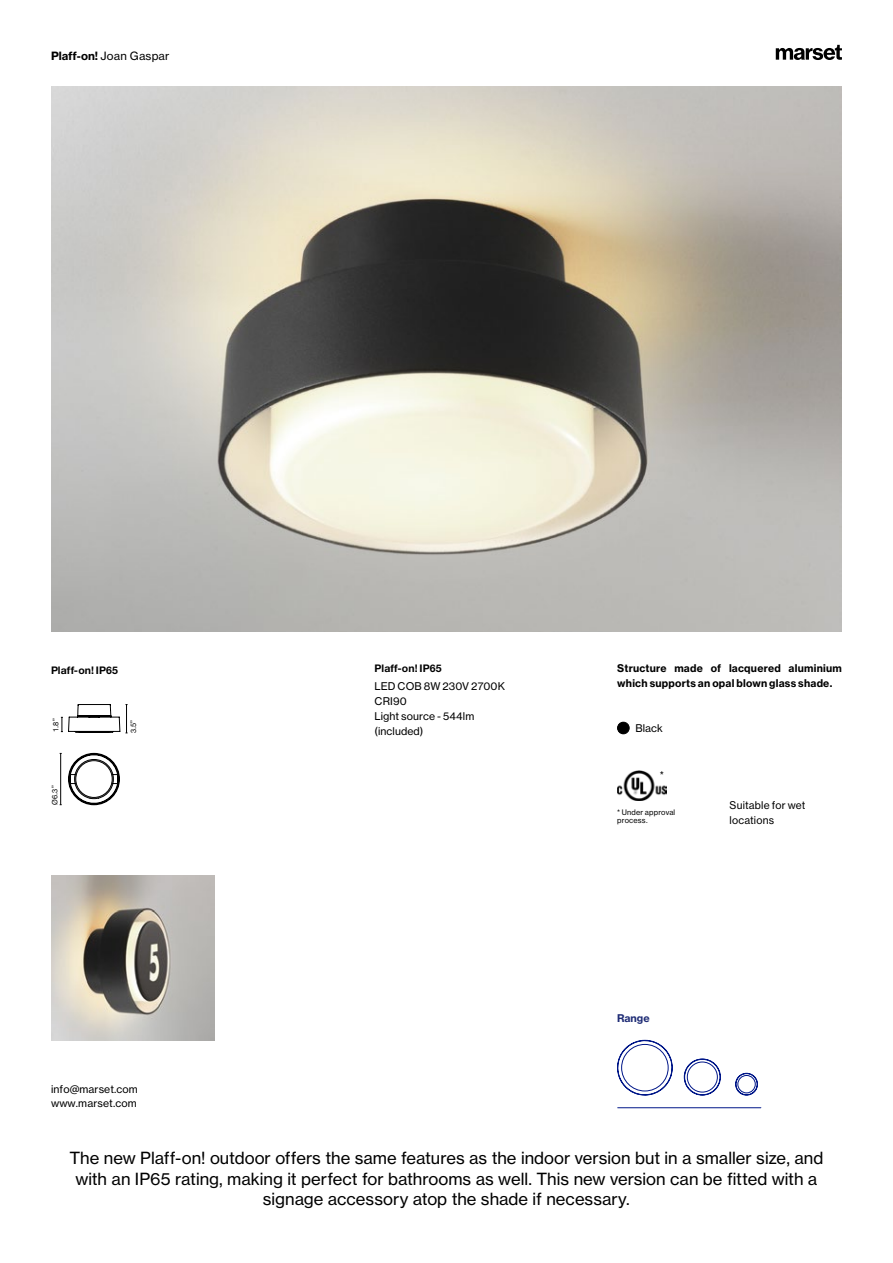
<style>
.page{position:relative;width:893px;height:1263px;background:#fff}
.page>*{position:absolute;margin:0;border:0;box-sizing:border-box;transform-origin:0 0}
.t1{font:16.5px/20.2px "N Haas Grotesk TX Pro 55 Rg";color:#000;text-align:center}
.t2{font:11.25px "N Haas Grotesk TX Pro 55 Rg";letter-spacing:.02em;color:#000}
.t3{font:10.5px/15px "N Haas Grotesk TX Pro 55 Rg";letter-spacing:.01em;color:#000}
.t4{font:10.5px/15px "N Haas Grotesk TX Pro 75 Bd";letter-spacing:.02em;color:#000}
.t5{font:700 10.5px "Helvetica Neue LT Std";letter-spacing:.01em;color:#000}
.t6{font:10.5px "N Haas Grotesk TX Pro 75 Bd";color:#202d76}
.t7{font:7.5px/7.5px "N Haas Grotesk TX Pro 55 Rg";letter-spacing:.025em;color:#000}
.t8{font:7.5px "Helvetica Neue LT Std";color:#000}
.s1{font-family:"N Haas Grotesk TX Pro 75 Bd"}
.s2{font-family:"N Haas Grotesk TX Pro 55 Rg"}
</style>
<div class="page">
<img style="left:51px;top:86px;width:791px;height:545px">
<svg style="left:776px;top:45px;width:66px;height:15px"></svg>
<div style="left:618px;top:722px;width:11px;height:12px;background:#000;border-radius:50%"></div>
<div style="left:618px;top:722px;width:5px;height:12px;background:#000"></div>
<div style="left:617px;top:722px;width:12px;height:12px;border:1px solid #000;border-radius:50%"></div>
<img style="left:617px;top:771px;width:49px;height:30px">
<img style="left:51px;top:876px;width:164px;height:164px">
<svg style="left:126px;top:704px;width:2px;height:30px"></svg>
<hr style="left:60px;top:753px;width:1px;height:52px;background:#000">
<svg style="left:68px;top:753px;width:52px;height:52px"></svg>
<svg style="left:61px;top:704px;width:59px;height:29px"></svg>
<svg style="left:735px;top:1073px;width:23px;height:22px"></svg>
<svg style="left:684px;top:1059px;width:37px;height:36px"></svg>
<svg style="left:617px;top:1039px;width:56px;height:57px"></svg>
<hr style="left:618px;top:1107px;width:143px;height:1px;background:#001789">
<p class="t2" style="left:51px;top:49px;width:120px"><span class="s1">Plaff-on!</span> Joan Gaspar</p>
<p class="t5" style="left:51px;top:664px;width:69px">Plaff-on! IP65</p>
<p class="t8" style="left:51px;top:732px;width:15px;rotate:-90deg">1.8<span class="s2">”</span></p>
<p class="t8" style="left:129px;top:733px;width:15px;rotate:-90deg">3.5<span class="s2">”</span></p>
<p class="t8" style="left:50px;top:805px;width:21px;rotate:-90deg">Ø6.3<span class="s2">”</span></p>
<p class="t3" style="left:51px;top:1082px;width:88px;line-height:13.5px">info@marset.com www.marset.com</p>
<p class="t5" style="left:375px;top:662px;width:69px">Plaff-on! IP65</p>
<p class="t3" style="left:375px;top:679px;width:132px">LED COB 8W 230V 2700K<br>CRI90<br>Light source - 544lm (included)</p>
<p class="t4" style="left:617px;top:660px;width:226px">Structure made of lacquered aluminium which supports an opal blown glass shade.</p>
<p class="t3" style="left:635px;top:720px;width:29px">Black</p>
<p class="t3" style="left:660px;top:767px;width:6px">*</p>
<p class="t7" style="left:617px;top:809px;width:60px">* Under approval process.</p>
<p class="t3" style="left:730px;top:798px;width:77px">Suitable for wet locations</p>
<p class="t6" style="left:617px;top:1011px;width:34px">Range</p>
<p class="t1" style="left:69px;top:1148px;width:755px">The new Plaff-on! outdoor offers the same features as the indoor version but in a smaller size, and with an IP65 rating, making it perfect for bathrooms as well. This new version can be fitted with a signage accessory atop the shade if necessary.</p>
</div>
